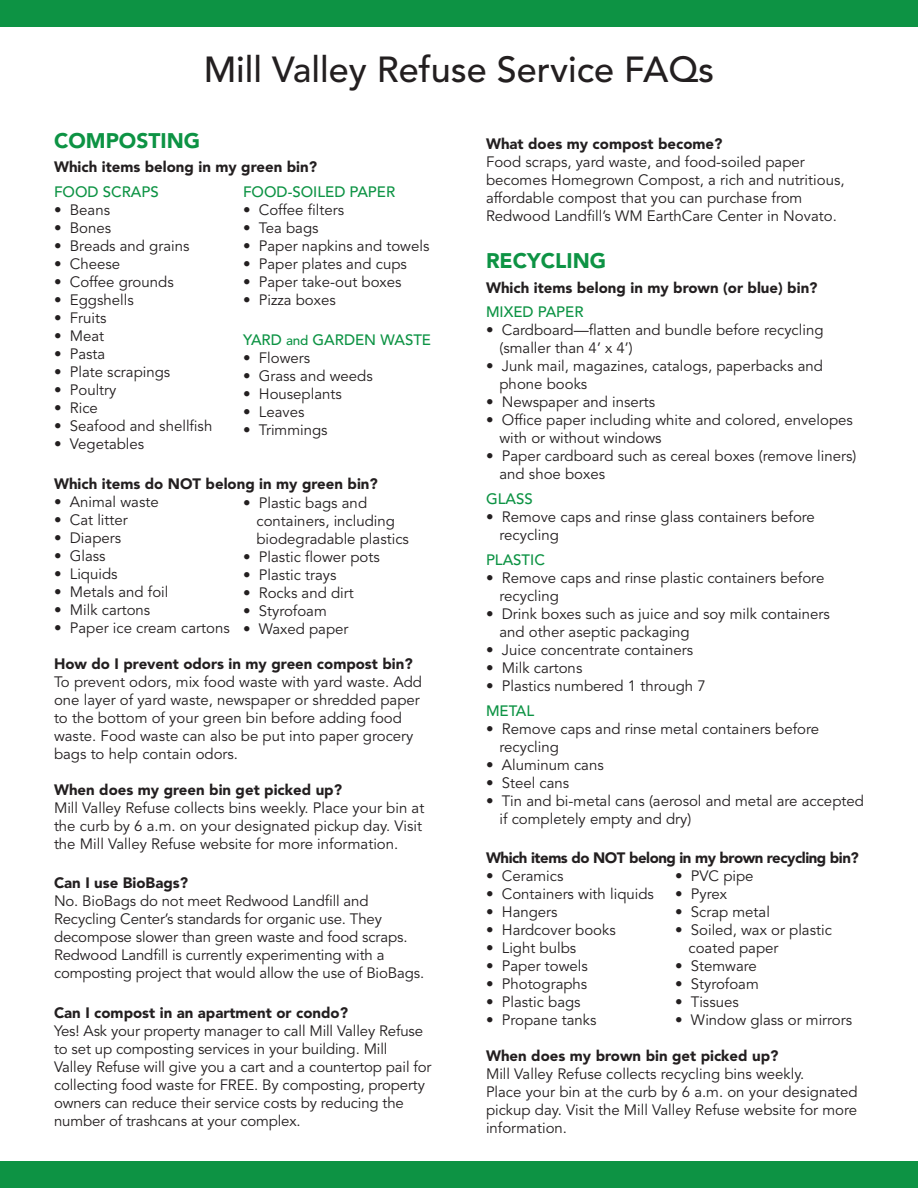
<style>
.page{position:relative;width:918px;height:1188px;background:#fff}
.page>*{position:absolute;margin:0;border:0;box-sizing:border-box;transform-origin:0 0}
.t1{font:500 36px "Avenir LT Std";color:#231f20}
.head{font:900 21px "Avenir LT Std";color:#0d9344}
.bullet{font:15px/18px "Avenir LT Std";color:#231f20}
.question{font:900 15px "Avenir LT Std";color:#231f20}
.sub{font:500 15px "Avenir LT Std";color:#0d9344}
.question-2{font:900 15px "Avenir LT Std";letter-spacing:-.03em;color:#231f20}
.s1{font-size:13.5px}
</style>
<div class="page">
<div style="left:0;top:1161px;width:918px;height:27px;background:#0d9344"></div>
<div style="left:0;top:0;width:918px;height:27px;background:#0d9344"></div>
<p class="t1" style="left:204px;top:49px;width:512px">Mill Valley Refuse Service FAQs</p>
<p class="head" style="left:54px;top:128px;width:148px">COMPOSTING</p>
<p class="question" style="left:54px;top:158px;width:265px">Which items belong in my green bin?</p>
<p class="sub" style="left:54px;top:183px;width:106px">FOOD SCRAPS</p>
<p class="bullet" style="left:54px;top:201px;width:58px">• Beans</p>
<p class="bullet" style="left:54px;top:219px;width:59px">• Bones</p>
<p class="bullet" style="left:54px;top:237px;width:137px">• Breads and grains</p>
<p class="bullet" style="left:54px;top:255px;width:68px">• Cheese</p>
<p class="bullet" style="left:54px;top:273px;width:121px">• Coffee grounds</p>
<p class="bullet" style="left:54px;top:291px;width:81px">• Eggshells</p>
<p class="bullet" style="left:54px;top:309px;width:54px">• Fruits</p>
<p class="bullet" style="left:54px;top:327px;width:52px">• Meat</p>
<p class="bullet" style="left:54px;top:345px;width:53px">• Pasta</p>
<p class="bullet" style="left:54px;top:363px;width:118px">• Plate scrapings</p>
<p class="bullet" style="left:54px;top:381px;width:64px">• Poultry</p>
<p class="bullet" style="left:54px;top:399px;width:45px">• Rice</p>
<p class="bullet" style="left:54px;top:417px;width:160px">• Seafood and shellfish</p>
<p class="bullet" style="left:54px;top:435px;width:92px">• Vegetables</p>
<p class="question" style="left:54px;top:474px;width:325px">Which items do NOT belong in my green bin?</p>
<p class="bullet" style="left:54px;top:493px;width:106px">• Animal waste</p>
<p class="bullet" style="left:54px;top:511px;width:75px">• Cat litter</p>
<p class="bullet" style="left:54px;top:529px;width:69px">• Diapers</p>
<p class="bullet" style="left:54px;top:547px;width:53px">• Glass</p>
<p class="bullet" style="left:54px;top:565px;width:65px">• Liquids</p>
<p class="bullet" style="left:54px;top:583px;width:116px">• Metals and foil</p>
<p class="bullet" style="left:54px;top:601px;width:98px">• Milk cartons</p>
<p class="bullet" style="left:54px;top:619px;width:177px">• Paper ice cream cartons</p>
<p class="question" style="left:54px;top:654px;width:360px">How do I prevent odors in my green compost bin?</p>
<p class="bullet" style="left:54px;top:673px;width:370px">To prevent odors, mix food waste with yard waste. Add one layer of yard waste, newspaper or shredded paper to the bottom of your green bin before adding food waste. Food waste can also be put into paper grocery bags to help contain odors.</p>
<p class="question" style="left:54px;top:780px;width:290px">When does my green bin get picked up?</p>
<p class="bullet" style="left:54px;top:799px;width:372px">Mill Valley Refuse collects bins weekly. Place your bin at the curb by 6 a.m. on your designated pickup day. Visit the Mill Valley Refuse website for more information.</p>
<p class="question" style="left:54px;top:874px;width:136px">Can I use BioBags?</p>
<p class="bullet" style="left:54px;top:893px;width:372px">No. BioBags do not meet Redwood Landfill and Recycling Center’s standards for organic use. They decompose slower than green waste and food scraps.<br>Redwood Landfill is currently experimenting with a composting project that would allow the use of BioBags.</p>
<p class="question" style="left:54px;top:1004px;width:296px">Can I compost in an apartment or condo?</p>
<p class="bullet" style="left:54px;top:1022px;width:379px">Yes! Ask your property manager to call Mill Valley Refuse to set up composting services in your building. Mill<br>Valley Refuse will give you a cart and a countertop pail for collecting food waste for FREE. By composting, property owners can reduce their service costs by reducing the number of trashcans at your complex.</p>
<p class="sub" style="left:243px;top:183px;width:154px">FOOD-SOILED PAPER</p>
<p class="bullet" style="left:243px;top:201px;width:103px">• Coffee filters</p>
<p class="bullet" style="left:243px;top:219px;width:77px">• Tea bags</p>
<p class="bullet" style="left:243px;top:237px;width:188px">• Paper napkins and towels</p>
<p class="bullet" style="left:243px;top:255px;width:165px">• Paper plates and cups</p>
<p class="bullet" style="left:243px;top:273px;width:160px">• Paper take-out boxes</p>
<p class="bullet" style="left:243px;top:291px;width:94px">• Pizza boxes</p>
<p class="sub" style="left:243px;top:331px;width:190px">YARD <span class="s1">and</span> GARDEN WASTE</p>
<p class="bullet" style="left:243px;top:349px;width:69px">• Flowers</p>
<p class="bullet" style="left:243px;top:367px;width:131px">• Grass and weeds</p>
<p class="bullet" style="left:243px;top:385px;width:100px">• Houseplants</p>
<p class="bullet" style="left:243px;top:403px;width:63px">• Leaves</p>
<p class="bullet" style="left:243px;top:421px;width:86px">• Trimmings</p>
<p class="bullet" style="left:256px;top:494px;width:154px;text-indent:-14px">• Plastic bags and containers, including biodegradable plastics</p>
<p class="bullet" style="left:243px;top:548px;width:138px">• Plastic flower pots</p>
<p class="bullet" style="left:243px;top:566px;width:95px">• Plastic trays</p>
<p class="bullet" style="left:243px;top:584px;width:112px">• Rocks and dirt</p>
<p class="bullet" style="left:243px;top:602px;width:85px">• Styrofoam</p>
<p class="bullet" style="left:243px;top:620px;width:107px">• Waxed paper</p>
<p class="question" style="left:486px;top:135px;width:238px">What does my compost become?</p>
<p class="bullet" style="left:486px;top:153px;width:360px">Food scraps, yard waste, and food-soiled paper becomes Homegrown Compost, a rich and nutritious, affordable compost that you can purchase from Redwood Landfill’s WM EarthCare Center in Novato.</p>
<p class="head" style="left:486px;top:248px;width:122px">RECYCLING</p>
<p class="question" style="left:486px;top:278px;width:333px">Which items belong in my brown (or blue) bin?</p>
<p class="sub" style="left:486px;top:304px;width:99px">MIXED PAPER</p>
<p class="bullet" style="left:500px;top:322px;width:326px;text-indent:-14px">• Cardboard—flatten and bundle before recycling (smaller than 4’ x 4’)</p>
<p class="bullet" style="left:500px;top:358px;width:325px;text-indent:-14px">• Junk mail, magazines, catalogs, paperbacks and phone books</p>
<p class="bullet" style="left:486px;top:394px;width:171px">• Newspaper and inserts</p>
<p class="bullet" style="left:500px;top:412px;width:355px;text-indent:-14px">• Office paper including white and colored, envelopes with or without windows</p>
<p class="bullet" style="left:500px;top:448px;width:358px;text-indent:-14px">• Paper cardboard such as cereal boxes (remove liners) and shoe boxes</p>
<p class="sub" style="left:486px;top:490px;width:48px">GLASS</p>
<p class="bullet" style="left:500px;top:508px;width:317px;text-indent:-14px">• Remove caps and rinse glass containers before recycling</p>
<p class="sub" style="left:486px;top:551px;width:60px">PLASTIC</p>
<p class="bullet" style="left:500px;top:569px;width:326px;text-indent:-14px">• Remove caps and rinse plastic containers before recycling</p>
<p class="bullet" style="left:500px;top:605px;width:332px;text-indent:-14px">• Drink boxes such as juice and soy milk containers and other aseptic packaging</p>
<p class="bullet" style="left:486px;top:641px;width:209px">• Juice concentrate containers</p>
<p class="bullet" style="left:486px;top:659px;width:98px">• Milk cartons</p>
<p class="bullet" style="left:486px;top:677px;width:221px">• Plastics numbered 1 through 7</p>
<p class="sub" style="left:486px;top:702px;width:50px">METAL</p>
<p class="bullet" style="left:500px;top:720px;width:321px;text-indent:-14px">• Remove caps and rinse metal containers before recycling</p>
<p class="bullet" style="left:486px;top:756px;width:119px">• Aluminum cans</p>
<p class="bullet" style="left:486px;top:774px;width:85px">• Steel cans</p>
<p class="bullet" style="left:500px;top:792px;width:366px;text-indent:-14px">• Tin and bi-metal cans (aerosol and metal are accepted if completely empty and dry)</p>
<p class="question-2" style="left:486px;top:849px;width:374px">Which items do NOT belong in my brown recycling bin?</p>
<p class="bullet" style="left:486px;top:868px;width:79px">• Ceramics</p>
<p class="bullet" style="left:486px;top:886px;width:169px">• Containers with liquids</p>
<p class="bullet" style="left:486px;top:904px;width:73px">• Hangers</p>
<p class="bullet" style="left:486px;top:922px;width:131px">• Hardcover books</p>
<p class="bullet" style="left:486px;top:940px;width:92px">• Light bulbs</p>
<p class="bullet" style="left:486px;top:958px;width:103px">• Paper towels</p>
<p class="bullet" style="left:486px;top:976px;width:103px">• Photographs</p>
<p class="bullet" style="left:486px;top:994px;width:96px">• Plastic bags</p>
<p class="bullet" style="left:486px;top:1012px;width:112px">• Propane tanks</p>
<p class="question" style="left:486px;top:1047px;width:294px">When does my brown bin get picked up?</p>
<p class="bullet" style="left:486px;top:1066px;width:373px">Mill Valley Refuse collects recycling bins weekly.<br>Place your bin at the curb by 6 a.m. on your designated pickup day. Visit the Mill Valley Refuse website for more information.</p>
<p class="bullet" style="left:675px;top:867px;width:80px">• PVC pipe</p>
<p class="bullet" style="left:675px;top:885px;width:53px">• Pyrex</p>
<p class="bullet" style="left:675px;top:903px;width:96px">• Scrap metal</p>
<p class="bullet" style="left:688px;top:921px;width:145px;text-indent:-14px">• Soiled, wax or plastic coated paper</p>
<p class="bullet" style="left:675px;top:957px;width:83px">• Stemware</p>
<p class="bullet" style="left:675px;top:975px;width:85px">• Styrofoam</p>
<p class="bullet" style="left:675px;top:993px;width:65px">• Tissues</p>
<p class="bullet" style="left:675px;top:1011px;width:179px">• Window glass or mirrors</p>
</div>
